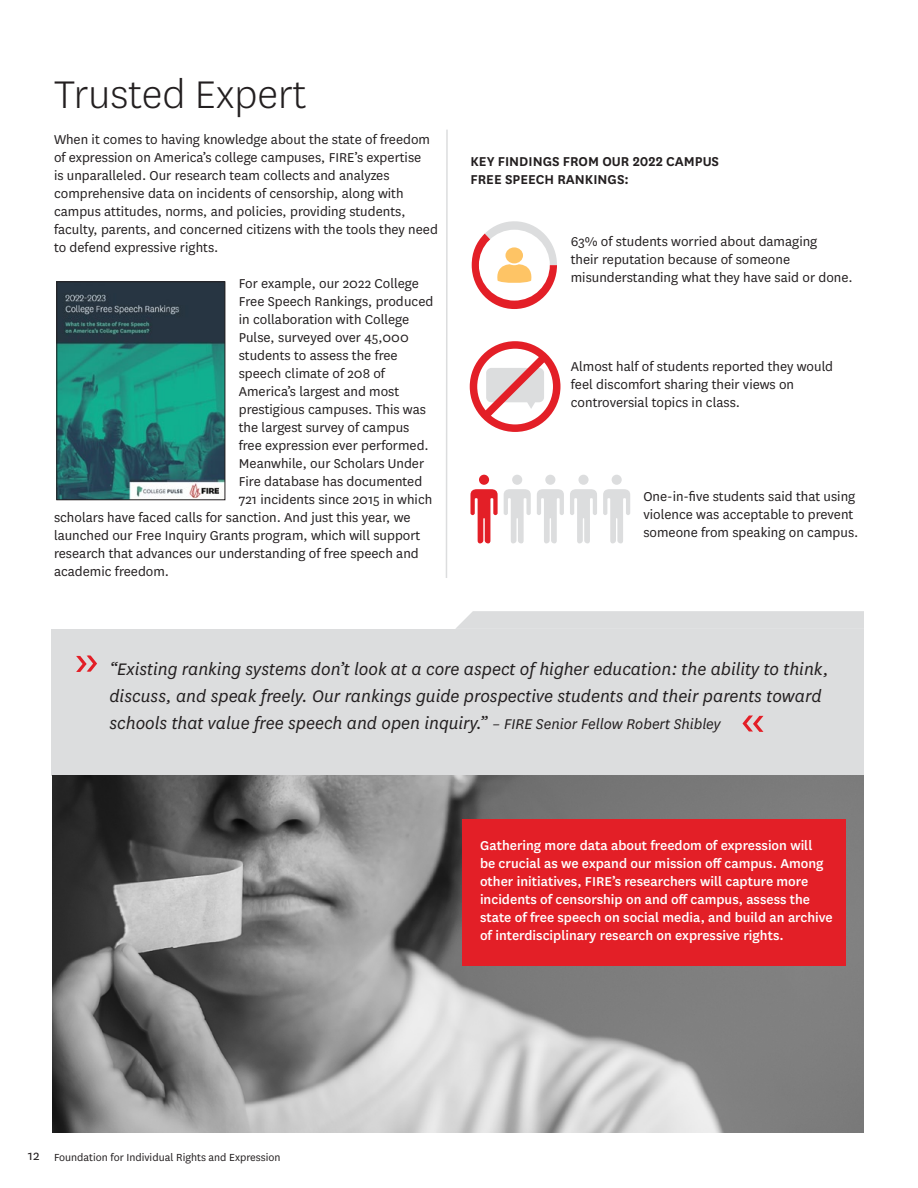
<style>
.page{position:relative;width:918px;height:1188px;background:#fff}
.page>*{position:absolute;margin:0;border:0;box-sizing:border-box;transform-origin:0 0}
.t1{font:300 45px "National";color:#231f20}
.t2{font:italic 19.5px/27px "National";color:#231f20}
.t3{font:15px/18px "National";color:#231f20}
.t4{font:500 15px/18px "National";color:#fff}
.t5{font:600 15px/18px "National";color:#231f20}
.t6{font:12px "National";color:#231f20}
.s1{font-size:16.5px}
.s2{font-size:15px}
</style>
<div class="page">
<div style="left:51px;top:629px;width:813px;height:147px;background:#dcddde"></div>
<svg style="left:472px;top:221px;width:85px;height:88px"></svg>
<img style="left:53px;top:776px;width:811px;height:356px">
<div style="left:462px;top:819px;width:384px;height:147px;background:#e31f27"></div>
<img style="left:58px;top:283px;width:165px;height:215px">
<div style="left:56px;top:281px;width:169px;height:219px;border:1px solid #231f20"></div>
<svg style="left:445px;top:129px;width:3px;height:449px"></svg>
<svg style="left:76px;top:656px;width:21px;height:16px"></svg>
<svg style="left:742px;top:716px;width:21px;height:16px"></svg>
<div style="left:455px;top:611px;width:409px;height:18px;background:#dcddde"></div>
<svg style="left:470px;top:489px;width:28px;height:54px"></svg>
<div style="left:479px;top:475px;width:10px;height:10px;background:#e31f27;border-radius:50%"></div>
<svg style="left:504px;top:489px;width:27px;height:54px"></svg>
<div style="left:512px;top:475px;width:10px;height:10px;background:#dcddde;border-radius:50%"></div>
<svg style="left:537px;top:489px;width:27px;height:54px"></svg>
<div style="left:545px;top:475px;width:10px;height:10px;background:#dcddde;border-radius:50%"></div>
<svg style="left:570px;top:489px;width:27px;height:54px"></svg>
<div style="left:578px;top:475px;width:11px;height:10px;background:#dcddde;border-radius:50%"></div>
<svg style="left:603px;top:489px;width:27px;height:54px"></svg>
<div style="left:612px;top:475px;width:10px;height:10px;background:#dcddde;border-radius:50%"></div>
<div style="left:470px;top:341px;width:90px;height:91px;border:8px solid #e31f27;border-radius:50%"></div>
<svg style="left:474px;top:348px;width:80px;height:80px"></svg>
<h1 class="t1" style="left:54px;top:66px;width:254px">Trusted Expert</h1>
<p class="t3" style="left:54px;top:130px;width:385px">When it comes to having knowledge about the state of freedom of expression on America’s college campuses, FIRE’s expertise<br>is unparalleled. Our research team collects and analyzes comprehensive data on incidents of censorship, along with campus attitudes, norms, and policies, providing students, faculty, parents, and concerned citizens with the tools they need to defend expressive rights.</p>
<p class="t3" style="left:239px;top:274px;width:182px">For example, our 2022 College</p>
<p class="t3" style="left:239px;top:292px;width:196px">Free Speech Rankings, produced</p>
<p class="t3" style="left:239px;top:310px;width:172px">in collaboration with College</p>
<p class="t3" style="left:239px;top:328px;width:172px">Pulse, surveyed over 45,000</p>
<p class="t3" style="left:239px;top:346px;width:160px">students to assess the free</p>
<p class="t3" style="left:239px;top:364px;width:148px">speech climate of 208 of</p>
<p class="t3" style="left:239px;top:382px;width:162px">America’s largest and most</p>
<p class="t3" style="left:239px;top:400px;width:189px">prestigious campuses. This was</p>
<p class="t3" style="left:239px;top:418px;width:172px">the largest survey of campus</p>
<p class="t3" style="left:239px;top:436px;width:192px">free expression ever performed.</p>
<p class="t3" style="left:239px;top:454px;width:187px">Meanwhile, our Scholars Under</p>
<p class="t3" style="left:239px;top:472px;width:185px">Fire database has documented</p>
<p class="t3" style="left:239px;top:490px;width:195px">721 incidents since 2015 in which</p>
<p class="t3" style="left:54px;top:508px;width:358px">scholars have faced calls for sanction. And just this year, we</p>
<p class="t3" style="left:54px;top:526px;width:368px">launched our Free Inquiry Grants program, which will support</p>
<p class="t3" style="left:54px;top:544px;width:366px">research that advances our understanding of free speech and</p>
<p class="t3" style="left:54px;top:562px;width:117px">academic freedom.</p>
<p class="t5" style="left:470px;top:151px;width:250px">KEY FINDINGS FROM OUR 2022 CAMPUS<br>FREE SPEECH RANKINGS:</p>
<p class="t3" style="left:571px;top:232px;width:283px">63% of students worried about damaging<br>their reputation because of someone misunderstanding what they have said or done.</p>
<p class="t3" style="left:571px;top:357px;width:264px">Almost half of students reported they would feel discomfort sharing their views on controversial topics in class.</p>
<p class="t3" style="left:643px;top:487px;width:217px">One-in-five students said that using violence was acceptable to prevent someone from speaking on campus.</p>
<p class="t2" style="left:110px;top:655px;width:721px">“Existing ranking systems don’t look at a core aspect of higher education: the ability to think, discuss, and speak freely. Our rankings guide prospective students and their parents toward schools that value free speech and open inquiry.” <span class="s1">– FIRE Senior Fellow Robert Shibley</span></p>
<p class="t6" style="left:28px;top:1149px;width:254px"><span class="s2">12</span> Foundation for Individual Rights and Expression</p>
<p class="t4" style="left:480px;top:836px;width:354px">Gathering more data about freedom of expression will<br>be crucial as we expand our mission off campus. Among other initiatives, FIRE’s researchers will capture more incidents of censorship on and off campus, assess the state of free speech on social media, and build an archive of interdisciplinary research on expressive rights.</p>
</div>
